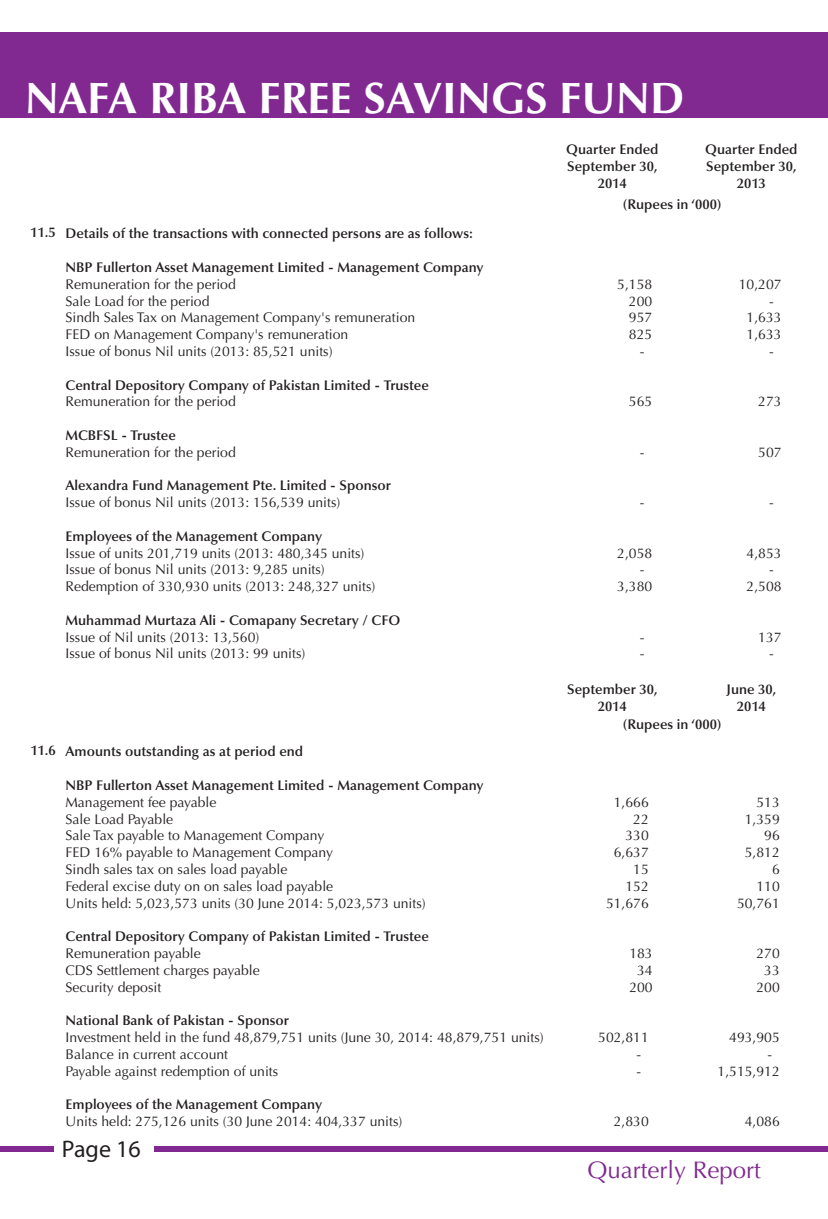
<style>
.page{position:relative;width:828px;height:1219px;background:#fff}
.page>*{position:absolute;margin:0;border:0;box-sizing:border-box;transform-origin:0 0}
.t1{font:700 44px "Optima LT Std";color:#fff}
.t2{font:24px "Optima LT Std";color:#812990}
.t3{font:24px "Myriad Pro";color:#231f20}
.t4{font:14px/16.8px "Optima LT Std";color:#231f20}
.t5{font:600 14px/16.8px "Optima LT Std";color:#231f20;text-align:center}
</style>
<div class="page">
<div style="left:0;top:1146px;width:828px;height:5px;background:#812990"></div>
<div style="left:54px;top:1134px;width:99px;height:29px;background:#fff"></div>
<div style="left:0;top:32px;width:828px;height:85px;background:#812990"></div>
<h1 class="t1" style="left:25px;top:72px;width:661px">NAFA RIBA FREE SAVINGS FUND</h1>
<p class="t5" style="left:30px;top:224px;width:27px">11.5</p>
<p class="t5" style="left:66px;top:225px;width:409px">Details of the transactions with connected persons are as follows:</p>
<p class="t5" style="left:66px;top:259px;width:419px">NBP Fullerton Asset Management Limited - Management Company</p>
<p class="t4" style="left:66px;top:276px;width:351px">Remuneration for the period<br>Sale Load for the period<br>Sindh Sales Tax on Management Company's remuneration FED on Management Company's remuneration<br>Issue of bonus Nil units (2013: 85,521 units)</p>
<p class="t5" style="left:66px;top:377px;width:365px">Central Depository Company of Pakistan Limited - Trustee</p>
<p class="t4" style="left:66px;top:393px;width:172px">Remuneration for the period</p>
<p class="t5" style="left:66px;top:427px;width:112px">MCBFSL - Trustee</p>
<p class="t4" style="left:66px;top:444px;width:172px">Remuneration for the period</p>
<p class="t5" style="left:66px;top:477px;width:327px">Alexandra Fund Management Pte. Limited - Sponsor</p>
<p class="t4" style="left:66px;top:494px;width:276px">Issue of bonus Nil units (2013: 156,539 units)</p>
<p class="t5" style="left:66px;top:528px;width:258px">Employees of the Management Company</p>
<p class="t4" style="left:66px;top:545px;width:311px">Issue of units 201,719 units (2013: 480,345 units)<br>Issue of bonus Nil units (2013: 9,285 units)<br>Redemption of 330,930 units (2013: 248,327 units)</p>
<p class="t5" style="left:66px;top:612px;width:336px">Muhammad Murtaza Ali - Comapany Secretary / CFO</p>
<p class="t4" style="left:66px;top:629px;width:241px">Issue of Nil units (2013: 13,560)<br>Issue of bonus Nil units (2013: 99 units)</p>
<p class="t5" style="left:30px;top:742px;width:27px">11.6</p>
<p class="t5" style="left:66px;top:743px;width:239px">Amounts outstanding as at period end</p>
<p class="t5" style="left:66px;top:777px;width:419px">NBP Fullerton Asset Management Limited - Management Company</p>
<p class="t4" style="left:66px;top:794px;width:362px">Management fee payable<br>Sale Load Payable<br>Sale Tax payable to Management Company<br>FED 16% payable to Management Company<br>Sindh sales tax on sales load payable<br>Federal excise duty on on sales load payable<br>Units held: 5,023,573 units (30 June 2014: 5,023,573 units)</p>
<p class="t5" style="left:66px;top:928px;width:365px">Central Depository Company of Pakistan Limited - Trustee</p>
<p class="t4" style="left:66px;top:945px;width:196px">Remuneration payable<br>CDS Settlement charges payable<br>Security deposit</p>
<p class="t5" style="left:66px;top:1012px;width:225px">National Bank of Pakistan - Sponsor</p>
<p class="t4" style="left:66px;top:1029px;width:480px">Investment held in the fund 48,879,751 units (June 30, 2014: 48,879,751 units)<br>Balance in current account<br>Payable against redemption of units</p>
<p class="t5" style="left:66px;top:1096px;width:258px">Employees of the Management Company</p>
<p class="t4" style="left:66px;top:1113px;width:338px">Units held: 275,126 units (30 June 2014: 404,337 units)</p>
<h2 class="t3" style="left:62px;top:1134px;width:80px">Page 16</h2>
<p class="t5" style="left:566px;top:141px;width:94px">Quarter Ended<br>September 30,<br>2014</p>
<p class="t5" style="left:705px;top:141px;width:94px">Quarter Ended<br>September 30,<br>2013</p>
<p class="t5" style="left:623px;top:196px;width:100px">(Rupees in ‘000)</p>
<p class="t4" style="left:617px;top:276px;width:37px">5,158</p>
<p class="t4" style="left:629px;top:293px;width:25px">200</p>
<p class="t4" style="left:629px;top:309px;width:25px">957</p>
<p class="t4" style="left:629px;top:326px;width:25px">825</p>
<p class="t4" style="left:640px;top:343px;width:6px">-</p>
<p class="t4" style="left:739px;top:276px;width:44px">10,207</p>
<p class="t4" style="left:769px;top:293px;width:6px">-</p>
<p class="t4" style="left:746px;top:309px;width:37px">1,633</p>
<p class="t4" style="left:746px;top:326px;width:37px">1,633</p>
<p class="t4" style="left:769px;top:343px;width:6px">-</p>
<p class="t4" style="left:629px;top:393px;width:25px">565</p>
<p class="t4" style="left:758px;top:393px;width:25px">273</p>
<p class="t4" style="left:640px;top:444px;width:6px">-</p>
<p class="t4" style="left:758px;top:444px;width:25px">507</p>
<p class="t4" style="left:640px;top:494px;width:6px">-</p>
<p class="t4" style="left:769px;top:494px;width:6px">-</p>
<p class="t4" style="left:617px;top:545px;width:37px">2,058</p>
<p class="t4" style="left:640px;top:561px;width:6px">-</p>
<p class="t4" style="left:617px;top:578px;width:37px">3,380</p>
<p class="t4" style="left:640px;top:629px;width:6px">- -</p>
<p class="t4" style="left:746px;top:545px;width:37px">4,853</p>
<p class="t4" style="left:769px;top:561px;width:6px">-</p>
<p class="t4" style="left:746px;top:578px;width:37px">2,508</p>
<p class="t4" style="left:758px;top:629px;width:25px;text-align:center">137 -</p>
<p class="t5" style="left:567px;top:681px;width:92px">September 30,<br>2014</p>
<p class="t5" style="left:726px;top:681px;width:51px">June 30,<br>2014</p>
<p class="t5" style="left:623px;top:716px;width:100px">(Rupees in ‘000)</p>
<p class="t4" style="left:606px;top:794px;width:44px;text-align:right">1,666<br>22<br>330<br>6,637<br>15<br>152<br>51,676</p>
<p class="t4" style="left:629px;top:945px;width:25px;text-align:center">183<br>34<br>200</p>
<p class="t4" style="left:636px;top:1029px;width:14px;text-indent:-38px">502,811 - -</p>
<p class="t4" style="left:614px;top:1113px;width:37px">2,830</p>
<p class="t4" style="left:737px;top:794px;width:44px;text-align:right">513<br>1,359<br>96<br>5,812<br>6<br>110<br>50,761</p>
<p class="t4" style="left:756px;top:945px;width:25px;text-align:center">270<br>33<br>200</p>
<p class="t4" style="left:729px;top:1029px;width:52px">493,905</p>
<p class="t4" style="left:767px;top:1046px;width:6px">-</p>
<p class="t4" style="left:717px;top:1063px;width:64px">1,515,912</p>
<p class="t4" style="left:745px;top:1113px;width:37px">4,086</p>
<h2 class="t2" style="left:587px;top:1156px;width:175px">Quarterly Report</h2>
</div>
